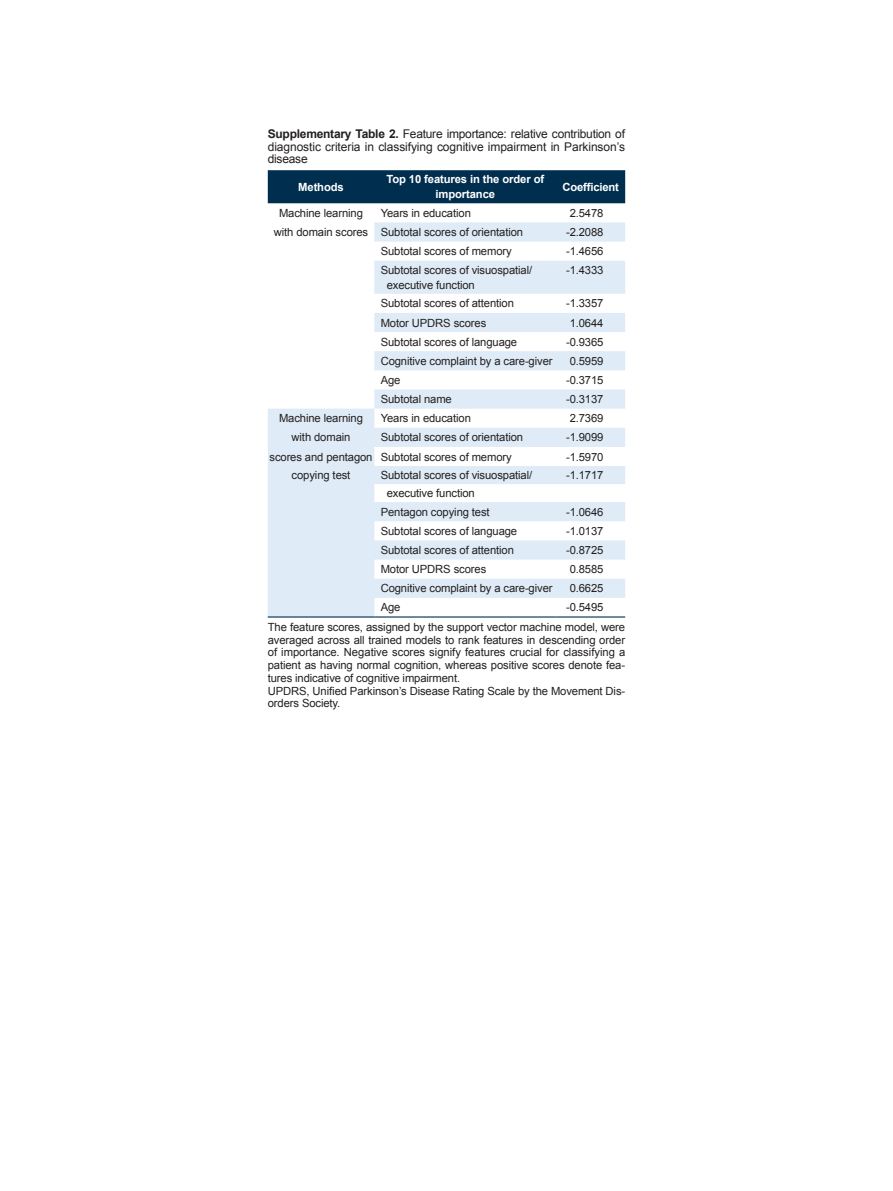
<style>
.page{position:relative;width:893px;height:1191px;background:#fff}
.page>*{position:absolute;margin:0;border:0;box-sizing:border-box;transform-origin:0 0}
.표제목{font:12px/12.8px "Arial";letter-spacing:-.01em;color:#231f20;text-align:justify}
.표본문{font:11.25px/15px "Arial";letter-spacing:-.01em;color:#231f20}
.표설명{font:11.25px/12.8px "Arial";letter-spacing:-.01em;color:#231f20;text-align:justify}
.표본문-2{font:700 11.25px/15px "Arial";letter-spacing:-.01em;color:#fff;text-align:center}
.s1{font-weight:700}
</style>
<div class="page">
<div style="left:268px;top:170px;width:357px;height:33px;background:#002e4f"></div>
<svg style="left:268px;top:222px;width:357px;height:394px;fill:#dfebf6"></svg>
<hr style="left:268px;top:616px;width:106px;height:1px;background:#002e4f">
<hr style="left:374px;top:616px;width:182px;height:1px;background:#002e4f">
<hr style="left:556px;top:616px;width:69px;height:1px;background:#002e4f">
<p class="표제목" style="left:268px;top:127px;width:359px"><span class="s1">Supplementary Table 2.</span> Feature importance: relative contribution of diagnostic criteria in classifying cognitive impairment in Parkinson’s disease</p>
<p class="표본문-2" style="left:298px;top:180px;width:47px">Methods</p>
<p class="표본문-2" style="left:386px;top:172px;width:159px">Top 10 features in the order of importance</p>
<p class="표본문-2" style="left:562px;top:180px;width:58px">Coefficient</p>
<p class="표본문" style="left:279px;top:205px;width:85px">Machine learning</p>
<p class="표본문" style="left:381px;top:205px;width:92px">Years in education</p>
<p class="표본문" style="left:570px;top:205px;width:35px">2.5478</p>
<p class="표본문" style="left:274px;top:225px;width:96px">with domain scores</p>
<p class="표본문" style="left:381px;top:225px;width:144px">Subtotal scores of orientation</p>
<p class="표본문" style="left:566px;top:225px;width:39px">-2.2088</p>
<p class="표본문" style="left:381px;top:244px;width:133px">Subtotal scores of memory</p>
<p class="표본문" style="left:566px;top:244px;width:39px">-1.4656</p>
<p class="표본문" style="left:387px;top:262px;width:147px;text-indent:-6px">Subtotal scores of visuospatial/ executive function</p>
<p class="표본문" style="left:566px;top:262px;width:39px">-1.4333</p>
<p class="표본문" style="left:381px;top:296px;width:135px">Subtotal scores of attention</p>
<p class="표본문" style="left:566px;top:296px;width:39px">-1.3357</p>
<p class="표본문" style="left:381px;top:315px;width:107px">Motor UPDRS scores</p>
<p class="표본문" style="left:570px;top:315px;width:35px">1.0644</p>
<p class="표본문" style="left:381px;top:334px;width:138px">Subtotal scores of language</p>
<p class="표본문" style="left:566px;top:334px;width:39px">-0.9365</p>
<p class="표본문" style="left:381px;top:353px;width:173px">Cognitive complaint by a care-giver</p>
<p class="표본문" style="left:570px;top:353px;width:35px">0.5959</p>
<p class="표본문" style="left:381px;top:372px;width:21px">Age</p>
<p class="표본문" style="left:566px;top:372px;width:39px">-0.3715</p>
<p class="표본문" style="left:381px;top:392px;width:73px">Subtotal name</p>
<p class="표본문" style="left:566px;top:392px;width:39px">-0.3137</p>
<p class="표본문" style="left:279px;top:411px;width:85px">Machine learning</p>
<p class="표본문" style="left:381px;top:411px;width:92px">Years in education</p>
<p class="표본문" style="left:570px;top:411px;width:35px">2.7369</p>
<p class="표본문" style="left:292px;top:430px;width:60px">with domain</p>
<p class="표본문" style="left:381px;top:430px;width:144px">Subtotal scores of orientation</p>
<p class="표본문" style="left:566px;top:430px;width:39px">-1.9099</p>
<p class="표본문" style="left:269px;top:449px;width:105px">scores and pentagon</p>
<p class="표본문" style="left:381px;top:449px;width:133px">Subtotal scores of memory</p>
<p class="표본문" style="left:566px;top:449px;width:39px">-1.5970</p>
<p class="표본문" style="left:292px;top:468px;width:60px">copying test</p>
<p class="표본문" style="left:381px;top:468px;width:153px">Subtotal scores of visuospatial/</p>
<p class="표본문" style="left:566px;top:468px;width:39px">-1.1717</p>
<p class="표본문" style="left:387px;top:486px;width:90px">executive function</p>
<p class="표본문" style="left:381px;top:504px;width:111px">Pentagon copying test</p>
<p class="표본문" style="left:566px;top:504px;width:39px">-1.0646</p>
<p class="표본문" style="left:381px;top:523px;width:138px">Subtotal scores of language</p>
<p class="표본문" style="left:566px;top:523px;width:39px">-1.0137</p>
<p class="표본문" style="left:381px;top:543px;width:135px">Subtotal scores of attention</p>
<p class="표본문" style="left:566px;top:543px;width:39px">-0.8725</p>
<p class="표본문" style="left:381px;top:562px;width:107px">Motor UPDRS scores</p>
<p class="표본문" style="left:570px;top:562px;width:35px">0.8585</p>
<p class="표본문" style="left:381px;top:581px;width:173px">Cognitive complaint by a care-giver</p>
<p class="표본문" style="left:570px;top:581px;width:35px">0.6625</p>
<p class="표본문" style="left:381px;top:600px;width:21px">Age</p>
<p class="표본문" style="left:566px;top:600px;width:39px">-0.5495</p>
<p class="표설명" style="left:268px;top:620px;width:359px">The feature scores, assigned by the support vector machine model, were averaged across all trained models to rank features in descending order of importance. Negative scores signify features crucial for classifying a patient as having normal cognition, whereas positive scores denote fea&shy;tures indicative of cognitive impairment.</p>
<p class="표설명" style="left:268px;top:684px;width:359px">UPDRS, Unified Parkinson’s Disease Rating Scale by the Movement Dis&shy;orders Society.</p>
</div>
